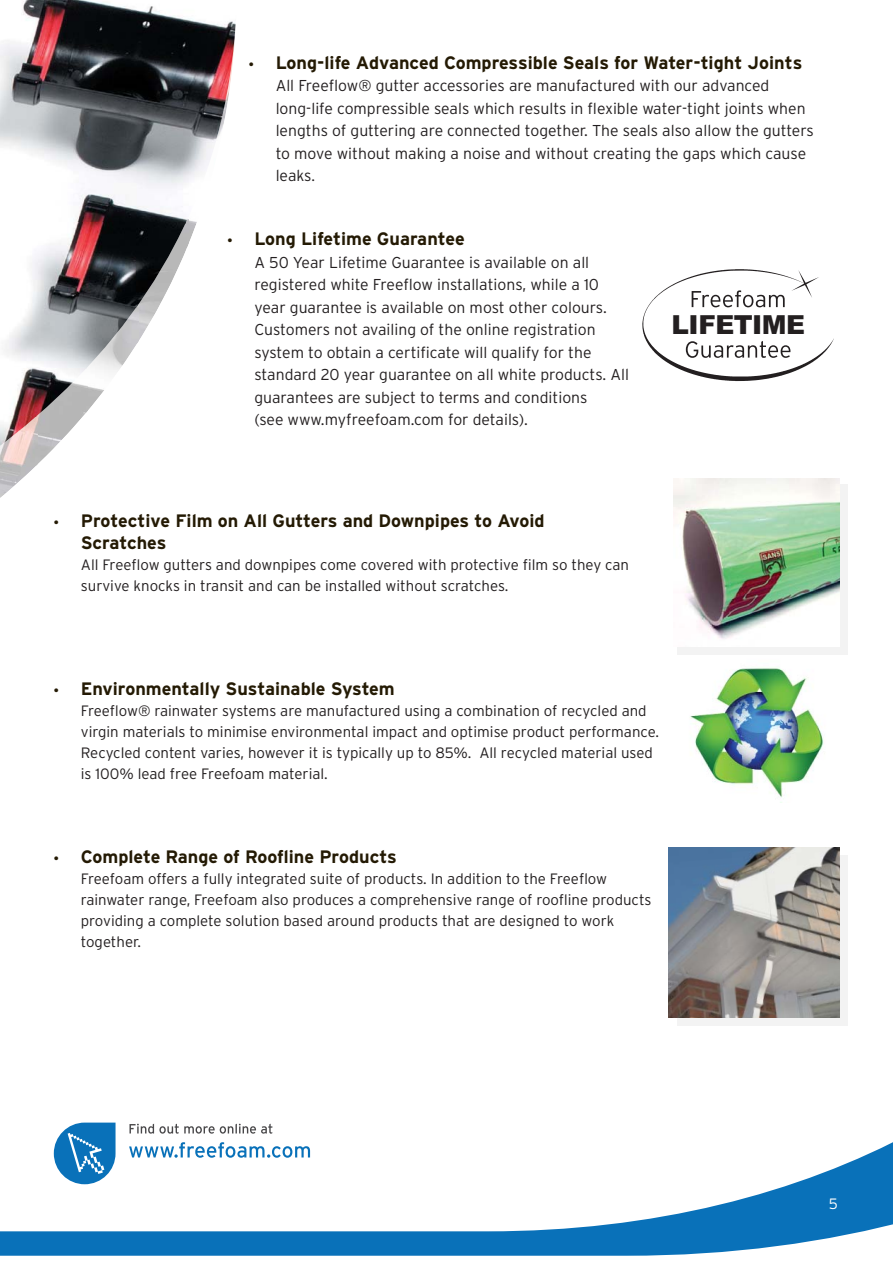
<style>
.page{position:relative;width:893px;height:1263px;background:#fff}
.page>*{position:absolute;margin:0;border:0;box-sizing:border-box;transform-origin:0 0}
.t1{font:900 26.25px "Arial";letter-spacing:-.02em;color:#231f20}
.t2{font:700 18px/21.6px "Interstate";color:#241a04}
.t3{font:300 15.75px/22.5px "Interstate";color:#231f20}
.t4{font:300 15px/21px "Interstate";color:#231f20}
.t5{font:300 15px "Interstate";color:#fff}
.s1{font-family:"Myriad Pro";font-weight:400}
.s2{font-size:15px}
</style>
<div class="page">
<svg style="left:0;top:1131px;width:892px;height:125px"></svg>
<svg style="left:642px;top:269px;width:192px;height:112px"></svg>
<div style="left:677px;top:485px;width:170px;height:170px;background:#f3f3f3"></div>
<img style="left:673px;top:479px;width:166px;height:167px">
<img style="left:690px;top:668px;width:134px;height:130px">
<div style="left:677px;top:856px;width:170px;height:170px;background:#f3f3f3"></div>
<img style="left:668px;top:847px;width:171px;height:170px">
<img style="left:188px;top:224px;width:8px;height:21px">
<img style="left:138px;top:224px;width:50px;height:118px">
<img style="left:88px;top:308px;width:50px;height:102px">
<img style="left:38px;top:386px;width:50px;height:78px">
<img style="left:0;top:417px;width:38px;height:81px">
<img style="left:0;top:0;width:236px;height:224px">
<img style="left:0;top:223px;width:137px;height:146px">
<img style="left:137px;top:223px;width:50px;height:85px">
<img style="left:0;top:368px;width:87px;height:49px">
<img style="left:0;top:416px;width:37px;height:31px">
<svg style="left:129px;top:1124px;width:143px;height:10px"></svg>
<svg style="left:129px;top:1142px;width:181px;height:16px"></svg>
<svg style="left:54px;top:1123px;width:61px;height:61px"></svg>
<p class="t2" style="left:249px;top:53px;width:555px"><span class="s1">•</span> Long-life Advanced Compressible Seals for Water-tight Joints</p>
<p class="t3" style="left:276px;top:76px;width:539px">All Freeflow® gutter accessories are manufactured with our advanced long-life compressible seals which results in flexible water-tight joints when lengths of guttering are connected together. The seals also allow the gutters to move without making a noise and without creating the gaps which cause leaks<span class="s2">.</span></p>
<p class="t2" style="left:227px;top:230px;width:239px"><span class="s1">•</span> Long Lifetime Guarantee</p>
<p class="t3" style="left:254px;top:252px;width:376px">A 50 Year Lifetime Guarantee is available on all registered white Freeflow installations, while a 10 year guarantee is available on most other colours.<br>Customers not availing of the online registration system to obtain a certificate will qualify for the standard 20 year guarantee on all white products. All guarantees are subject to terms and conditions<br>(see www.myfreefoam.com for details).</p>
<p class="t2" style="left:81px;top:511px;width:465px;text-indent:-27px"><span class="s1">•</span> Protective Film on All Gutters and Downpipes to Avoid<br>Scratches</p>
<p class="t4" style="left:81px;top:555px;width:549px">All Freeflow gutters and downpipes come covered with protective film so they can survive knocks in transit and can be installed without scratches.</p>
<h1 class="t1" style="left:671px;top:309px;width:135px">LIFETIME</h1>
<p class="t2" style="left:54px;top:679px;width:342px"><span class="s1">•</span> Environmentally Sustainable System</p>
<p class="t4" style="left:81px;top:701px;width:579px">Freeflow® rainwater systems are manufactured using a combination of recycled and virgin materials to minimise environmental impact and optimise product performance.<br>Recycled content varies, however it is typically up to 85%. All recycled material used is 100% lead free Freefoam material.</p>
<p class="t2" style="left:54px;top:847px;width:344px"><span class="s1">•</span> Complete Range of Roofline Products</p>
<p class="t4" style="left:81px;top:869px;width:572px">Freefoam offers a fully integrated suite of products. In addition to the Freeflow rainwater range, Freefoam also produces a comprehensive range of roofline products providing a complete solution based around products that are designed to work together.</p>
<p class="t5" style="left:828px;top:1198px;width:11px">5</p>
</div>
